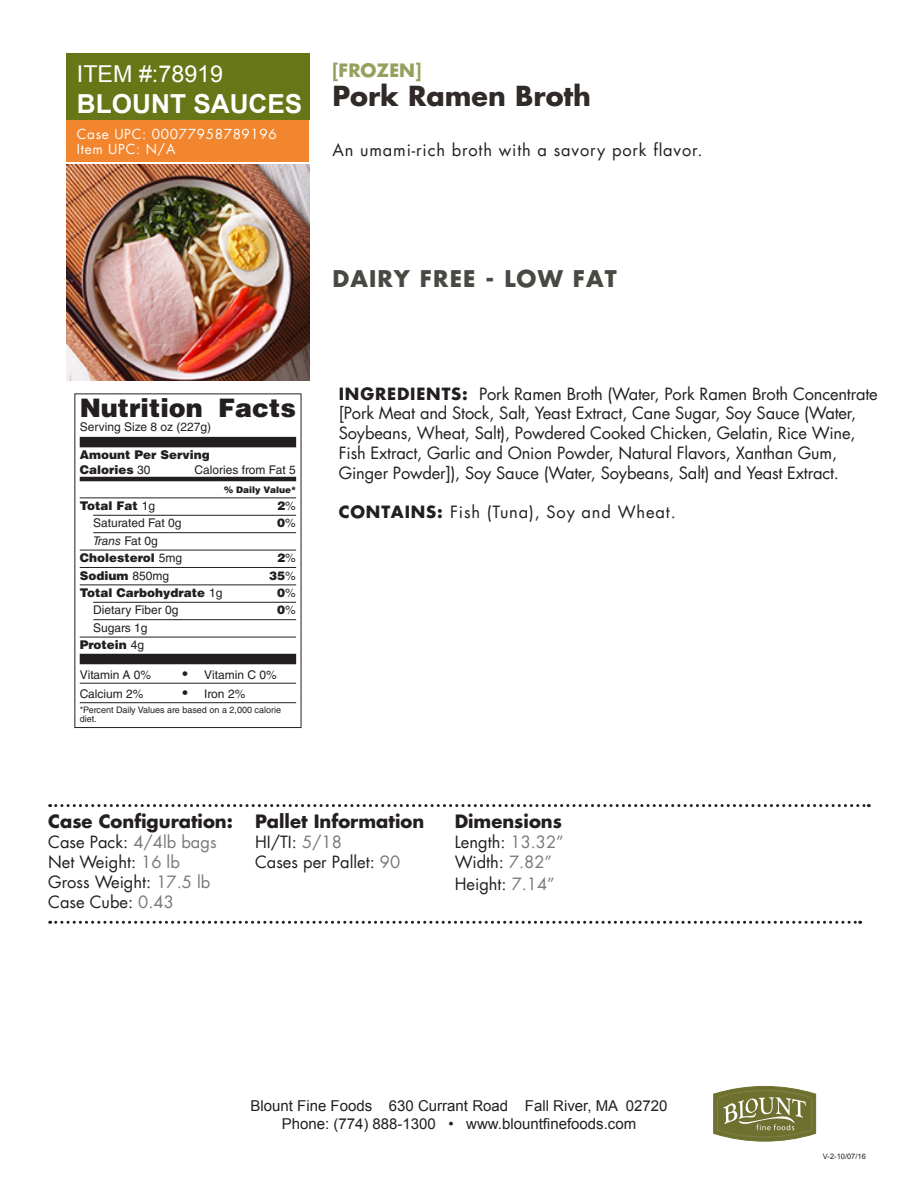
<style>
.page{position:relative;width:918px;height:1188px;background:#fff}
.page>*{position:absolute;margin:0;border:0;box-sizing:border-box;transform-origin:0 0}
.t1{font:700 27px "Futura";color:#302a28}
.t2{font:700 26.25px "Arial";color:#fff}
.t3{font:900 25.5px "Helvetica LT Std";color:#231f20}
.t4{font:23.25px "Arial";color:#fff}
.t5{font:700 22.5px "Futura";letter-spacing:.05em;color:#494944}
.t6{font:700 18px "Futura";color:#231f20}
.t7{font:700 18px "Futura";color:#95a05e}
.t8{font:16.5px/19.8px "Futura";letter-spacing:-.01em;color:#231f20}
.t9{font:16.5px "Futura";letter-spacing:.05em;color:#231f20}
.t10{font:15px/18px "Arial";color:#231f20;text-align:center}
.t11{font:13.5px/15px "Futura";letter-spacing:.05em;color:#fff}
.t12{font:12px/17.4px "Helvetica LT Std";color:#231f20;text-align:right}
.t13{font:900 12px/14.4px "Helvetica LT Std";color:#231f20}
.t14{font:9px/9px "Helvetica LT Std";color:#231f20}
.t15{font:900 9px "Helvetica LT Std";color:#231f20}
.t16{font:7.5px "Arial";color:#231f20}
.s1{font-weight:400}
.s2{font-weight:400;font-style:italic}
.s3{font-weight:900}
.s4{font-size:15px}
.s5{font-weight:700}
.s6{color:#76787b}
</style>
<div class="page">
<div style="left:66px;top:54px;width:243px;height:66px;background:#677717"></div>
<img style="left:66px;top:164px;width:243px;height:216px">
<svg style="left:713px;top:1086px;width:103px;height:55px;background:#898c57"></svg>
<div style="left:66px;top:120px;width:243px;height:41px;background:#f1862e"></div>
<svg style="left:50px;top:804px;width:819px;height:3px"></svg>
<svg style="left:50px;top:921px;width:811px;height:3px"></svg>
<div style="left:80px;top:437px;width:216px;height:10px;background:#231f20"></div>
<hr style="left:80px;top:477px;width:216px;height:4px;background:#231f20">
<hr style="left:80px;top:498px;width:216px;height:1px;background:#231f20">
<hr style="left:93px;top:515px;width:203px;height:1px;background:#231f20">
<hr style="left:93px;top:532px;width:203px;height:1px;background:#231f20">
<hr style="left:80px;top:550px;width:216px;height:1px;background:#231f20">
<hr style="left:80px;top:567px;width:216px;height:1px;background:#231f20">
<hr style="left:80px;top:585px;width:216px;height:1px;background:#231f20">
<hr style="left:93px;top:602px;width:203px;height:1px;background:#231f20">
<hr style="left:93px;top:619px;width:203px;height:1px;background:#231f20">
<hr style="left:80px;top:637px;width:216px;height:1px;background:#231f20">
<div style="left:80px;top:654px;width:216px;height:10px;background:#231f20"></div>
<hr style="left:80px;top:683px;width:216px;height:1px;background:#231f20">
<hr style="left:80px;top:702px;width:216px;height:1px;background:#231f20">
<h3 class="t4" style="left:77px;top:58px;width:148px">ITEM #:78919</h3>
<h2 class="t2" style="left:77px;top:86px;width:227px">BLOUNT SAUCES</h2>
<p class="t11" style="left:77px;top:126px;width:202px">Case UPC: 00077958789196<br>Item UPC: N/A</p>
<p class="t7" style="left:332px;top:57px;width:91px">[FROZEN]</p>
<h1 class="t1" style="left:332px;top:77px;width:260px">Pork Ramen Broth</h1>
<p class="t9" style="left:332px;top:138px;width:372px">An umami-rich broth with a savory pork flavor.</p>
<h3 class="t5" style="left:332px;top:262px;width:286px">DAIRY FREE - LOW FAT</h3>
<h3 class="t3" style="left:80px;top:391px;width:218px">Nutrition Facts</h3>
<p class="t12" style="left:80px;top:419px;width:133px">Serving Size 8 oz (227g)</p>
<p class="t13" style="left:80px;top:448px;width:132px">Amount Per Serving<br>Calories <span class="s1">30</span></p>
<p class="t12" style="left:195px;top:461px;width:103px">Calories from Fat 5</p>
<p class="t15" style="left:224px;top:484px;width:74px">% Daily Value*</p>
<p class="t13" style="left:80px;top:498px;width:77px">Total Fat <span class="s1">1g</span></p>
<p class="t13" style="left:277px;top:498px;width:20px">2<span class="s1">%</span></p>
<p class="t12" style="left:93px;top:515px;width:90px">Saturated Fat 0g</p>
<p class="t13" style="left:277px;top:516px;width:20px">0<span class="s1">%</span></p>
<p class="t13" style="left:80px;top:532px;width:104px;line-height:17.4px;text-indent:14px"><span class="s2">Trans</span> <span class="s1">Fat 0g<br></span>Cholesterol <span class="s1">5mg</span></p>
<p class="t13" style="left:277px;top:550px;width:20px">2<span class="s1">%</span></p>
<p class="t13" style="left:80px;top:568px;width:91px">Sodium <span class="s1">850mg</span></p>
<p class="t13" style="left:269px;top:568px;width:28px">35<span class="s1">%</span></p>
<p class="t13" style="left:80px;top:585px;width:144px">Total Carbohydrate <span class="s1">1g</span></p>
<p class="t13" style="left:277px;top:585px;width:20px">0<span class="s1">%</span></p>
<p class="t12" style="left:93px;top:602px;width:87px">Dietary Fiber 0g</p>
<p class="t13" style="left:277px;top:603px;width:20px">0<span class="s1">%</span></p>
<p class="t12" style="left:80px;top:619px;width:69px">Sugars 1g<br><span class="s3">Protein</span> 4g</p>
<p class="t12" style="left:80px;top:666px;width:73px">Vitamin A 0%</p>
<p class="t12" style="left:182px;top:666px;width:96px"><span class="s4">•</span> Vitamin C 0%</p>
<p class="t12" style="left:80px;top:685px;width:65px">Calcium 2%</p>
<p class="t12" style="left:182px;top:685px;width:64px"><span class="s4">•</span> Iron 2%</p>
<p class="t14" style="left:80px;top:705px;width:203px">*Percent Daily Values are based on a 2,000 calorie diet.</p>
<p class="t8" style="left:339px;top:383px;width:541px"><span class="s5">INGREDIENTS:</span> Pork Ramen Broth (Water, Pork Ramen Broth Concentrate [Pork Meat and Stock, Salt, Yeast Extract, Cane Sugar, Soy Sauce (Water, Soybeans, Wheat, Salt), Powdered Cooked Chicken, Gelatin, Rice Wine, Fish Extract, Garlic and Onion Powder, Natural Flavors, Xanthan Gum, Ginger Powder]), Soy Sauce (Water, Soybeans, Salt) and Yeast Extract.</p>
<p class="t9" style="left:339px;top:501px;width:338px"><span class="s5">CONTAINS:</span> Fish (Tuna), Soy and Wheat.</p>
<p class="t6" style="left:48px;top:809px;width:186px">Case Configuration:</p>
<p class="t8" style="left:48px;top:832px;width:170px">Case Pack: <span class="s6">4/4lb bags<br></span>Net Weight: <span class="s6">16 lb<br></span>Gross Weight: <span class="s6">17.5 lb<br></span>Case Cube: <span class="s6">0.43</span></p>
<p class="t6" style="left:255px;top:809px;width:171px">Pallet Information</p>
<p class="t8" style="left:255px;top:832px;width:147px">HI/TI: <span class="s6">5/18<br></span>Cases per Pallet: <span class="s6">90</span></p>
<p class="t6" style="left:455px;top:809px;width:109px">Dimensions</p>
<p class="t8" style="left:455px;top:832px;width:111px">Length: <span class="s6">13.32”<br></span>Width: <span class="s6">7.82”</span></p>
<p class="t8" style="left:455px;top:873px;width:102px">Height: <span class="s6">7.14”</span></p>
<p class="t10" style="left:251px;top:1096px;width:418px">Blount Fine Foods 630 Currant Road Fall River, MA 02720<br>Phone: (774) 888-1300 • www.blountfinefoods.com</p>
<p class="t16" style="left:823px;top:1151px;width:44px">V-2-10/07/16</p>
</div>
